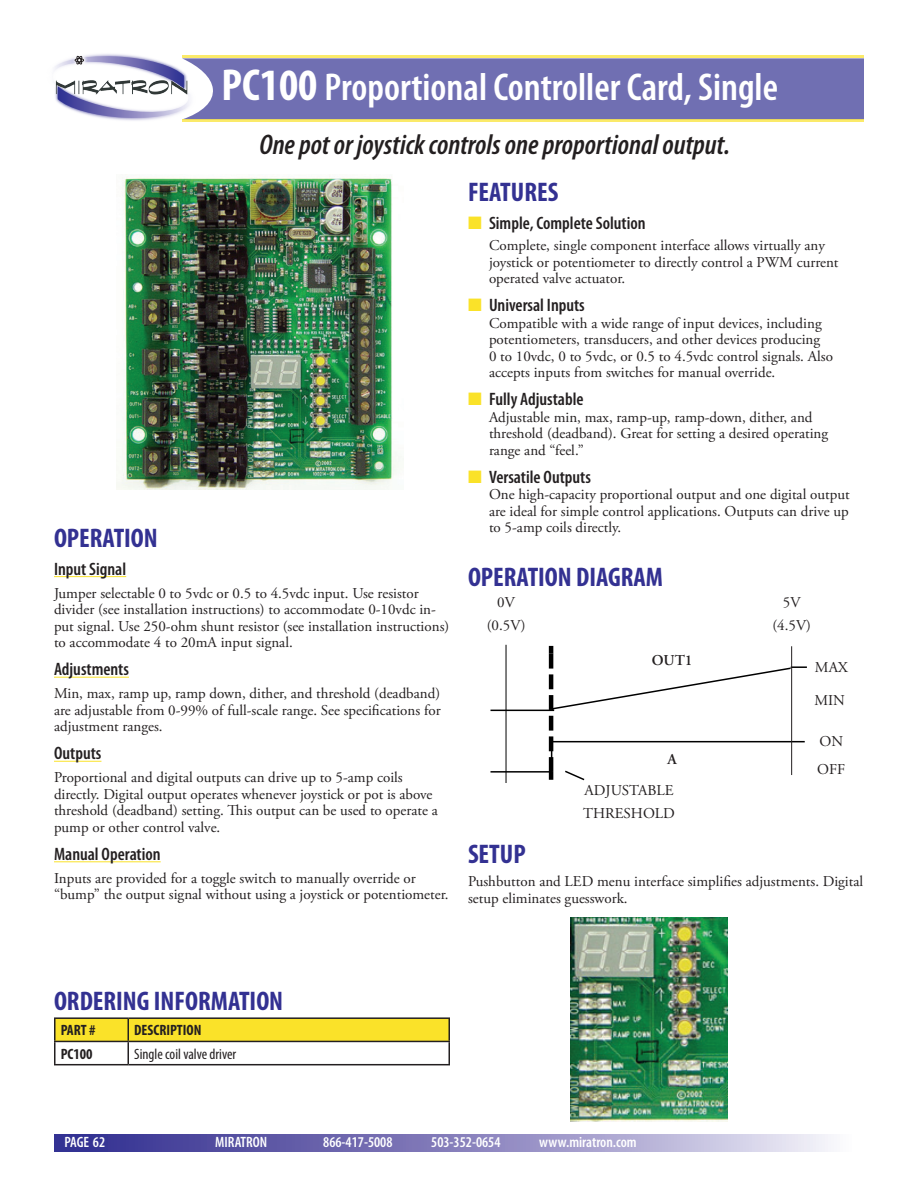
<style>
.page{position:relative;width:918px;height:1188px;background:#fff}
.page>*{position:absolute;margin:0;border:0;box-sizing:border-box;transform-origin:0 0}
.t1{font:600 condensed 39px "Myriad Pro";color:#fff}
.t2{font:italic 600 condensed 28.5px "Myriad Pro";color:#231f20}
.Subhead{font:700 condensed 27px "Myriad Pro";color:#333192}
.Bullet_head{font:600 condensed 18px "Myriad Pro";color:#231f20}
.Body_head{font:600 condensed 18px "Myriad Pro";color:#231f20}
.Body_Text{font:15px/16.5px "Adobe Garamond Pro";color:#231f20}
.bullet_text{font:15px/16.5px "Adobe Garamond Pro";color:#231f20}
.Body_Text-2{font:600 condensed 15px "Myriad Pro";color:#fff}
.Body_Text-3{font:700 condensed 15px "Myriad Pro";color:#231f20}
.Body_Text-4{font:condensed 15px "Myriad Pro";color:#231f20}
.Body_Text-5{font:600 15px "Adobe Garamond Pro";color:#231f20}
.s1{font-weight:700;font-size:45px}
.s2{color:#fae229}
</style>
<div class="page">
<hr style="left:182px;top:119px;width:681px;height:3px;background:#fae229">
<svg style="left:197px;top:55px;width:666px;height:65px;background:#7a78ae"></svg>
<img style="left:55px;top:54px;width:142px;height:68px">
<svg style="left:54px;top:1135px;width:774px;height:16px;background:#8782bd"></svg>
<hr style="left:54px;top:1017px;width:74px;height:2px;background:#231f20">
<hr style="left:54px;top:1019px;width:2px;height:22px;background:#231f20">
<hr style="left:128px;top:1017px;width:322px;height:2px;background:#231f20">
<hr style="left:448px;top:1019px;width:2px;height:22px;background:#231f20">
<hr style="left:54px;top:1041px;width:74px;height:1px;background:#231f20">
<hr style="left:54px;top:1042px;width:2px;height:22px;background:#231f20">
<hr style="left:128px;top:1041px;width:322px;height:1px;background:#231f20">
<svg style="left:55px;top:1018px;width:394px;height:46px"></svg>
<hr style="left:448px;top:1042px;width:2px;height:22px;background:#231f20">
<hr style="left:54px;top:1064px;width:74px;height:1px;background:#231f20">
<hr style="left:128px;top:1064px;width:322px;height:1px;background:#231f20">
<hr style="left:54px;top:576px;width:72px;height:1px;background:#fae229">
<hr style="left:54px;top:677px;width:75px;height:1px;background:#fae229">
<hr style="left:54px;top:761px;width:47px;height:1px;background:#fae229">
<hr style="left:54px;top:861px;width:107px;height:1px;background:#fae229">
<img style="left:117px;top:174px;width:282px;height:315px">
<svg style="left:490px;top:646px;width:317px;height:136px"></svg>
<hr style="left:506px;top:645px;width:1px;height:138px;background:#000">
<hr style="left:791px;top:646px;width:1px;height:129px;background:#231f20">
<img style="left:571px;top:918px;width:156px;height:203px">
<p class="t1" style="left:222px;top:63px;width:558px"><span class="s1">PC100</span> Proportional Controller Card, Single</p>
<p class="t2" style="left:260px;top:127px;width:472px">One pot or joystick controls one proportional output.</p>
<p class="Subhead" style="left:54px;top:521px;width:105px">OPERATION</p>
<p class="Body_head" style="left:54px;top:558px;width:74px">Input Signal</p>
<p class="Body_Text" style="left:54px;top:585px;width:397px">Jumper selectable 0 to 5vdc or 0.5 to 4.5vdc input. Use resistor divider (see installation instructions) to accommodate 0-10vdc in&shy;put signal. Use 250-ohm shunt resistor (see installation instructions) to accommodate 4 to 20mA input signal.</p>
<p class="Body_head" style="left:54px;top:658px;width:76px">Adjustments</p>
<p class="Body_Text" style="left:54px;top:686px;width:388px;text-align:justify">Min, max, ramp up, ramp down, dither, and threshold (deadband) are adjustable from 0-99% of full-scale range. See specifications for adjustment ranges.</p>
<p class="Body_head" style="left:54px;top:742px;width:49px">Outputs</p>
<p class="Body_Text" style="left:54px;top:770px;width:385px">Proportional and digital outputs can drive up to 5-amp coils directly. Digital output operates whenever joystick or pot is above threshold (deadband) setting. This output can be used to operate a pump or other control valve.</p>
<p class="Body_head" style="left:54px;top:843px;width:108px">Manual Operation</p>
<p class="Body_Text" style="left:54px;top:871px;width:396px">Inputs are provided for a toggle switch to manually override or “bump” the output signal without using a joystick or potentiometer.</p>
<p class="Subhead" style="left:468px;top:175px;width:92px">FEATURES</p>
<p class="Bullet_head" style="left:468px;top:212px;width:179px"><span class="s2">■</span> Simple, Complete Solution</p>
<p class="Body_Text" style="left:489px;top:238px;width:351px">Complete, single component interface allows virtually any joystick or potentiometer to directly control a PWM current operated valve actuator.</p>
<p class="Bullet_head" style="left:468px;top:294px;width:118px"><span class="s2">■</span> Universal Inputs</p>
<p class="bullet_text" style="left:489px;top:315px;width:345px">Compatible with a wide range of input devices, including potentiometers, transducers, and other devices producing<br>0 to 10vdc, 0 to 5vdc, or 0.5 to 4.5vdc control signals. Also accepts inputs from switches for manual override.</p>
<p class="Bullet_head" style="left:468px;top:388px;width:117px"><span class="s2">■</span> Fully Adjustable</p>
<p class="bullet_text" style="left:489px;top:409px;width:341px">Adjustable min, max, ramp-up, ramp-down, dither, and threshold (deadband). Great for setting a desired operating range and “feel.”</p>
<p class="Bullet_head" style="left:468px;top:466px;width:124px"><span class="s2">■</span> Versatile Outputs</p>
<p class="bullet_text" style="left:489px;top:487px;width:362px;text-align:justify">One high-capacity proportional output and one digital output are ideal for simple control applications. Outputs can drive up to 5-amp coils directly.</p>
<p class="Subhead" style="left:468px;top:560px;width:197px">OPERATION DIAGRAM</p>
<p class="Body_Text" style="left:497px;top:594px;width:19px">0V</p>
<p class="Body_Text" style="left:487px;top:617px;width:40px">(0.5V)</p>
<p class="Body_Text-5" style="left:652px;top:652px;width:42px">OUT1</p>
<p class="Body_Text-5" style="left:668px;top:751px;width:11px">A</p>
<p class="Body_Text" style="left:584px;top:782px;width:91px">ADJUSTABLE</p>
<p class="Body_Text" style="left:583px;top:805px;width:93px">THRESHOLD</p>
<p class="Body_Text" style="left:783px;top:594px;width:19px">5V</p>
<p class="Body_Text" style="left:772px;top:617px;width:40px">(4.5V)</p>
<p class="Body_Text" style="left:815px;top:659px;width:34px">MAX</p>
<p class="Body_Text" style="left:815px;top:693px;width:32px">MIN</p>
<p class="Body_Text" style="left:819px;top:733px;width:25px">ON</p>
<p class="Body_Text" style="left:817px;top:762px;width:30px">OFF</p>
<p class="Subhead" style="left:468px;top:838px;width:59px">SETUP</p>
<p class="Body_Text" style="left:468px;top:874px;width:397px">Pushbutton and LED menu interface simplifies adjustments. Digital setup eliminates guesswork.</p>
<p class="Subhead" style="left:54px;top:984px;width:231px">ORDERING INFORMATION</p>
<p class="Body_Text-3" style="left:61px;top:1021px;width:36px">PART #</p>
<p class="Body_Text-3" style="left:134px;top:1021px;width:69px">DESCRIPTION</p>
<p class="Body_Text-3" style="left:61px;top:1044px;width:33px">PC100</p>
<p class="Body_Text-4" style="left:134px;top:1045px;width:103px">Single coil valve driver</p>
<p class="Body_Text-2" style="left:65px;top:1133px;width:42px">PAGE 62</p>
<p class="Body_Text-2" style="left:215px;top:1133px;width:53px">MIRATRON</p>
<p class="Body_Text-2" style="left:323px;top:1133px;width:71px">866-417-5008</p>
<p class="Body_Text-2" style="left:431px;top:1133px;width:71px">503-352-0654</p>
<p class="Body_Text-2" style="left:539px;top:1133px;width:99px">www.miratron.com</p>
</div>
